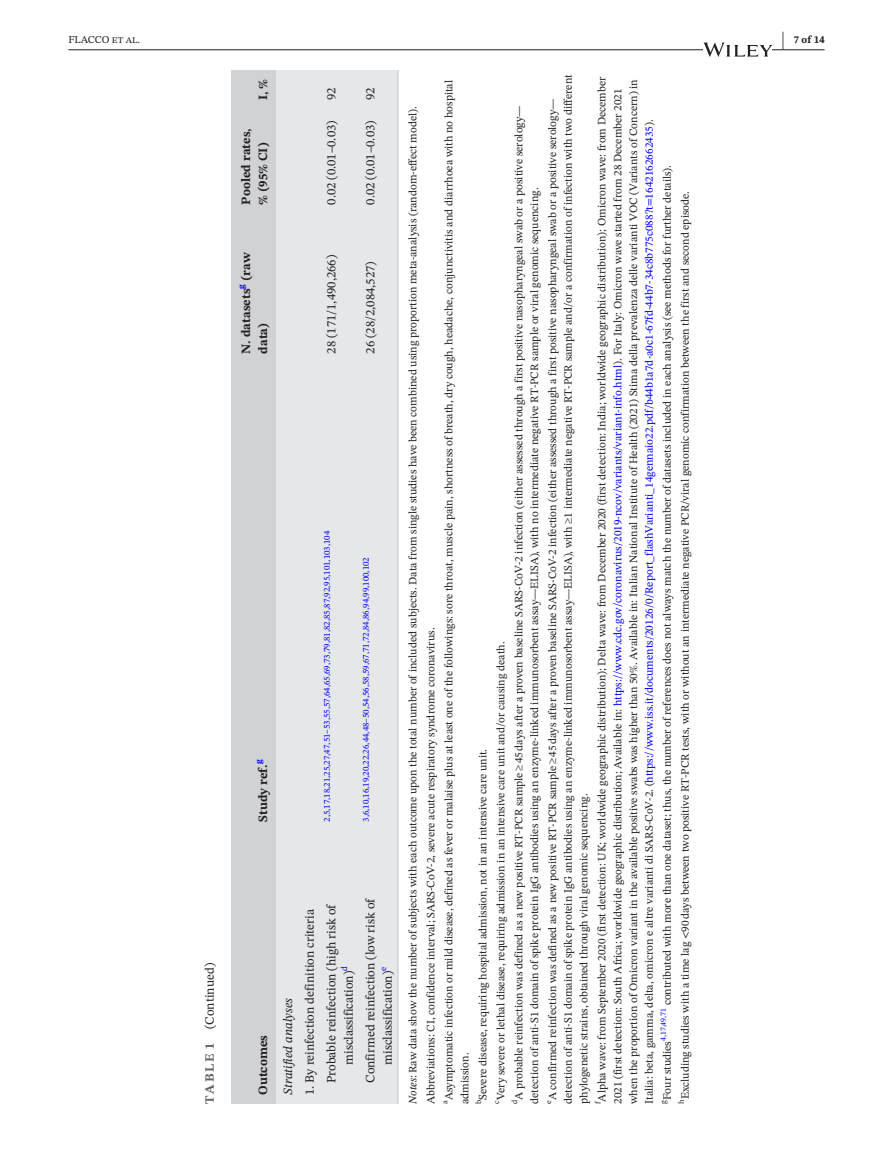
<style>
.page{position:relative;width:893px;height:1174px;background:#fff}
.page>*{position:absolute;margin:0;border:0;box-sizing:border-box;transform-origin:0 0}
.t1{font:700 21px "STIX Two Text";color:#231f20;scale:.42 1}
.t2{font:12.75px/21.8px "STIX Two Text";color:#231f20}
.t3{font:700 12.75px/17.2px "STIX Two Text";color:#231f20}
.t4{font:italic 12.75px "STIX Two Text";color:#231f20}
.t5{font:11.25px/15.8px "STIX Two Text";color:#231f20}
.t6{font:10.5px "STIX Two Text";color:#231f20}
.t7{font:700 10.5px "STIX Two Text";color:#231f20}
.t8{font:8.85px "STIX Two Text";color:#00f}
.t9{font:7.8px "STIX Two Text";color:#00f}
.t10{font:7.8px "STIX Two Text";color:#231f20}
.s1{font-weight:700;color:#636366}
.s2{color:#00f}
.s3{font-family:"STIX";color:#00f}
.s4{font-style:italic}
.s5{font-family:"STIX"}
</style>
<div class="page">
<hr style="left:68px;top:49px;width:756px;height:1px;background:#231f20">
<svg style="left:703px;top:43px;width:69px;height:14px"></svg>
<div style="left:231px;top:70px;width:45px;height:1034px;background:#d1d2d4"></div>
<div style="left:276px;top:70px;width:121px;height:1034px;background:#e6e7e9"></div>
<hr style="left:397px;top:831px;width:2px;height:273px;background:#d1d2d4">
<hr style="left:397px;top:363px;width:2px;height:468px;background:#d1d2d4">
<hr style="left:397px;top:214px;width:2px;height:149px;background:#d1d2d4">
<hr style="left:397px;top:109px;width:2px;height:105px;background:#d1d2d4">
<hr style="left:397px;top:70px;width:2px;height:39px;background:#d1d2d4">
<h1 class="t1" style="left:782px;top:24px;width:8px">|</h1>
<p class="t6" style="left:68px;top:32px;width:73px">FLACCO et al.</p>
<p class="t7" style="left:794px;top:32px;width:32px">7 of 14</p>
<p class="t2" style="left:199px;top:1104px;width:142px;rotate:-90deg"><span class="s1">TABLE 1</span> (Continued)</p>
<p class="t3" style="left:255px;top:100px;width:22px;rotate:-90deg">I, %</p>
<p class="t3" style="left:237px;top:205px;width:78px;rotate:-90deg">Pooled rates, % (95% CI)</p>
<p class="t3" style="left:237px;top:354px;width:103px;rotate:-90deg">N. datasets<sup>g</sup> (raw data)</p>
<p class="t2" style="left:320px;top:100px;width:14px;rotate:-90deg">92</p>
<p class="t2" style="left:320px;top:205px;width:86px;rotate:-90deg">0.02 (0.01–0.03)</p>
<p class="t2" style="left:320px;top:354px;width:100px;rotate:-90deg">28 (171/1,490,266)</p>
<p class="t2" style="left:359px;top:100px;width:14px;rotate:-90deg">92</p>
<p class="t2" style="left:359px;top:205px;width:86px;rotate:-90deg">0.02 (0.01–0.03)</p>
<p class="t2" style="left:359px;top:354px;width:94px;rotate:-90deg">26 (28/2,084,527)</p>
<p class="t3" style="left:255px;top:822px;width:64px;rotate:-90deg">Study ref.<sup>g</sup></p>
<p class="t8" style="left:321px;top:822px;width:293px;rotate:-90deg">2,5,17,18,21,25,27,47,51–53,55,57,64,65,69,73,79,81,82,85,87,92,95,101,103,104</p>
<p class="t8" style="left:360px;top:822px;width:266px;rotate:-90deg">3,6,10,16,19,20,22,26,44,48–50,54,56,58,59,67,71,72,84,86,94,99,100,102</p>
<p class="t3" style="left:255px;top:1095px;width:62px;rotate:-90deg">Outcomes</p>
<p class="t4" style="left:279px;top:1095px;width:98px;rotate:-90deg">Stratified analyses</p>
<p class="t2" style="left:299px;top:1083px;width:181px;text-indent:-12px;rotate:-90deg">1. By reinfection definition criteria<br>Probable reinfection (high risk of</p>
<p class="t2" style="left:338px;top:1065px;width:100px;rotate:-90deg">misclassification)<sup>d</sup></p>
<p class="t2" style="left:362px;top:1065px;width:169px;line-height:17.2px;text-indent:-18px;rotate:-90deg">Confirmed reinfection (low risk of misclassification)<sup>e</sup></p>
<p class="t5" style="left:544px;top:1104px;width:1031px;text-indent:4px;rotate:-90deg">A confirmed reinfection was defined as a new positive RT-PCR sample≥45days after a proven baseline SARS-CoV-2 infection (either assessed through a first positive nasopharyngeal swab or a positive serology— detection of anti-S1 domain of spike protein IgG antibodies using an enzyme-linked immunosorbent assay—ELISA), with ≥1 intermediate negative RT-PCR sample and/or a confirmation of infection with two different phylogenetic strains, obtained through viral genomic sequencing.</p>
<p class="t5" style="left:594px;top:1104px;width:1028px;rotate:-90deg">Alpha wave: from September 2020 (first detection: UK; worldwide geographic distribution); Delta wave: from December 2020 (first detection: India; worldwide geographic distribution); Omicron wave: from December 2021 (first detection: South Africa; worldwide geographic distribution; Available in: <span class="s2">https://www.cdc.gov/coronavirus/2019-ncov/variants/variant-info.html</span>). For Italy: Omicron wave started from 28 December 2021 when the proportion of Omicron variant in the available positive swabs was higher than 50%. Available in: Italian National Institute of Health (2021) Stima della prevalenza delle varianti VOC (Variants of Concern) in Italia: beta, gamma, delta, omicron e altre varianti di SARS-CoV-2. (<span class="s2">https://www.iss.it/documents/20126/0/Report_flashVarianti_14gennaio22.pdf/b44b1a7d-a0c1-67fd-44b7-34c8b775c088?t</span><span class="s3">=</span><span class="s2">1642162662435</span>).</p>
<p class="t5" style="left:441px;top:1104px;width:1025px;text-indent:4px;rotate:-90deg">Asymptomatic infection or mild disease, defined as fever or malaise plus at least one of the followings: sore throat, muscle pain, shortness of breath, dry cough, headache, conjunctivitis and diarrhoea with no hospital admission.</p>
<p class="t5" style="left:511px;top:1104px;width:1000px;text-indent:4px;rotate:-90deg">A probable reinfection was defined as a new positive RT-PCR sample≥45days after a proven baseline SARS-CoV-2 infection (either assessed through a first positive nasopharyngeal swab or a positive serology— detection of anti-S1 domain of spike protein IgG antibodies using an enzyme-linked immunosorbent assay—ELISA), with no intermediate negative RT-PCR sample or viral genomic sequencing.</p>
<p class="t5" style="left:404px;top:1104px;width:999px;line-height:18px;rotate:-90deg"><span class="s4">Notes</span>: Raw data show the number of subjects with each outcome upon the total number of included subjects. Data from single studies have been combined using proportion meta-analysis (random-effect model).<br>Abbreviations: CI, confidence interval; SARS-CoV-2, severe acute respiratory syndrome coronavirus.</p>
<p class="t5" style="left:659px;top:1005px;width:842px;rotate:-90deg">contributed with more than one dataset; thus, the number of references does not always match the number of datasets included in each analysis (see methods for further details).</p>
<p class="t5" style="left:677px;top:1099px;width:910px;rotate:-90deg">Excluding studies with a time lag <span class="s5">&lt;</span>90days between two positive RT-PCR tests, with or without an intermediate negative PCR/viral genomic confirmation between the first and second episode.</p>
<p class="t5" style="left:493px;top:1100px;width:460px;rotate:-90deg">Very severe or lethal disease, requiring admission in an intensive care unit and/or causing death.</p>
<p class="t5" style="left:475px;top:1099px;width:352px;rotate:-90deg">Severe disease, requiring hospital admission, not in an intensive care unit.</p>
<p class="t9" style="left:658px;top:1041px;width:35px;rotate:-90deg">4,17,49,71</p>
<p class="t5" style="left:659px;top:1100px;width:61px;rotate:-90deg">Four studies</p>
<p class="t10" style="left:676px;top:1104px;width:6px;rotate:-90deg">h</p>
<p class="t10" style="left:509px;top:1104px;width:6px;rotate:-90deg">d</p>
<p class="t10" style="left:473px;top:1104px;width:6px;rotate:-90deg">b</p>
<p class="t10" style="left:439px;top:1104px;width:5px;rotate:-90deg">a</p>
<p class="t10" style="left:658px;top:1104px;width:5px;rotate:-90deg">g</p>
<p class="t10" style="left:543px;top:1104px;width:5px;rotate:-90deg">e</p>
<p class="t10" style="left:491px;top:1104px;width:5px;rotate:-90deg">c</p>
<p class="t10" style="left:592px;top:1104px;width:4px;rotate:-90deg">f</p>
</div>
